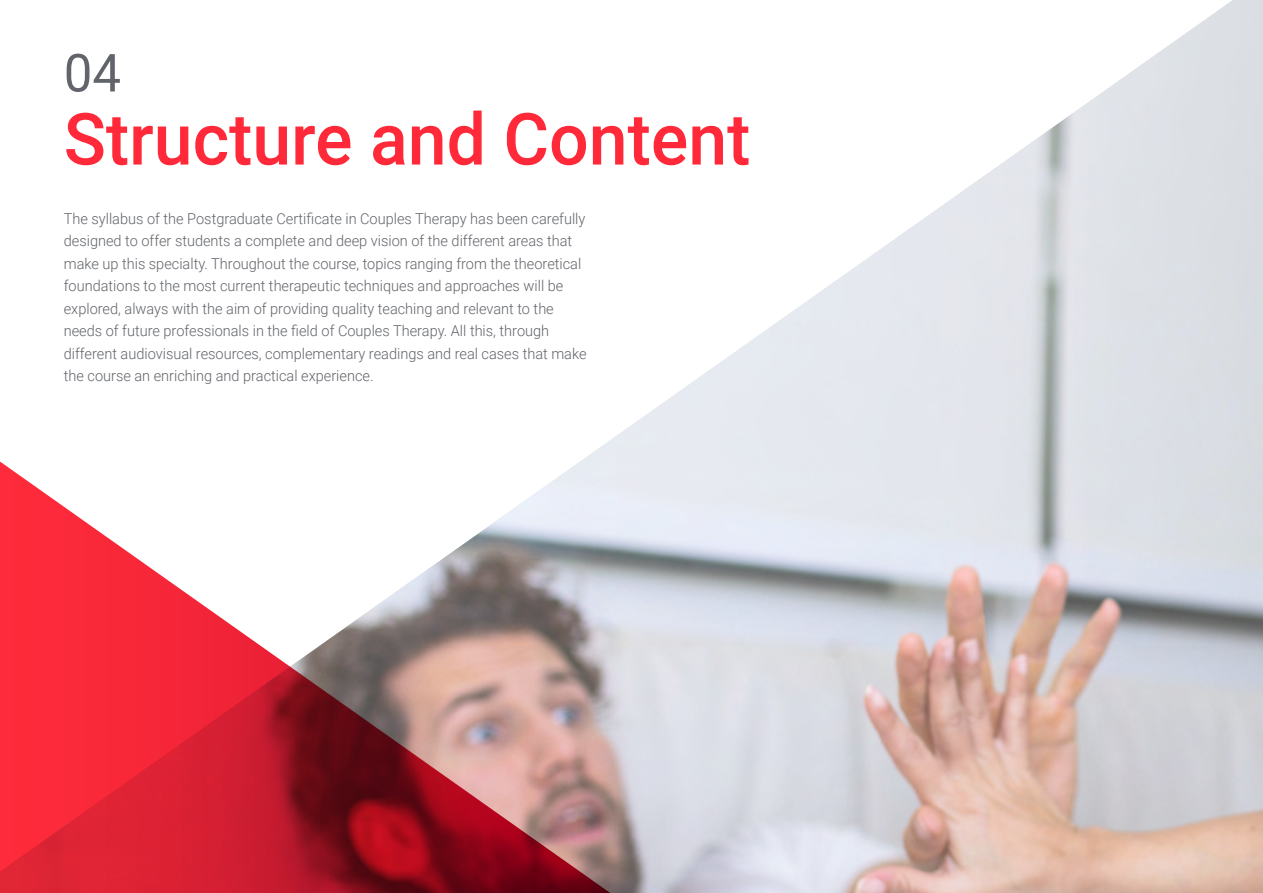
<style>
.page{position:relative;width:1263px;height:893px;background:#fff}
.page>*{position:absolute;margin:0;border:0;box-sizing:border-box;transform-origin:0 0}
.t1{font:500 72px "Roboto";color:#ff293a}
.t2{font:52.5px "Roboto";color:#61646a}
.t3{font:300 15px/22.5px "Roboto";color:#61646a}
</style>
<div class="page">
<img style="left:602px;top:0;width:661px;height:893px">
<svg style="left:0;top:446px;width:640px;height:447px"></svg>
<h2 class="t2" style="left:64px;top:36px;width:59px">04</h2>
<h1 class="t1" style="left:64px;top:89px;width:688px">Structure and Content</h1>
<p class="t3" style="left:64px;top:207px;width:524px">The syllabus of the Postgraduate Certificate in Couples Therapy has been carefully designed to offer students a complete and deep vision of the different areas that make up this specialty. Throughout the course, topics ranging from the theoretical foundations to the most current therapeutic techniques and approaches will be explored, always with the aim of providing quality teaching and relevant to the needs of future professionals in the field of Couples Therapy. All this, through different audiovisual resources, complementary readings and real cases that make the course an enriching and practical experience.</p>
</div>
